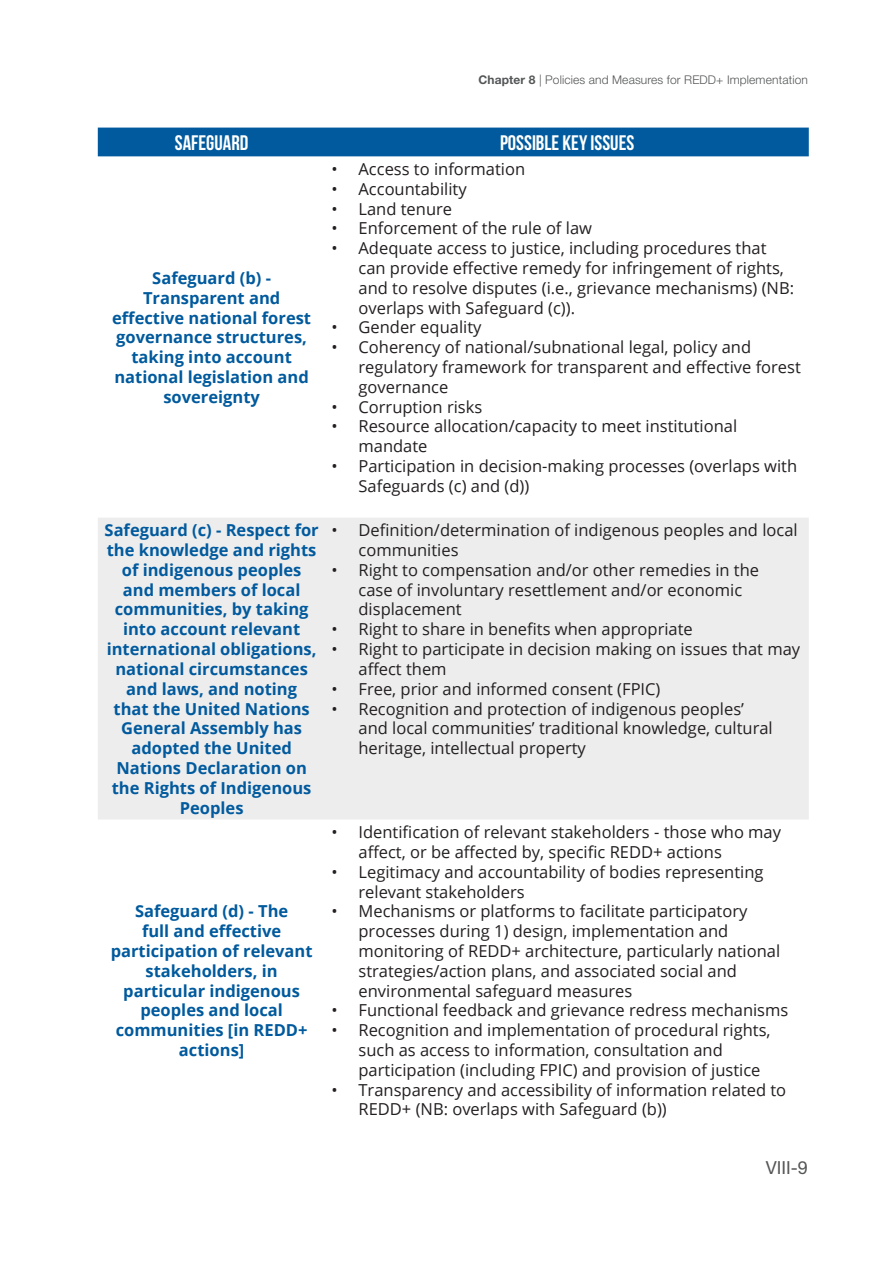
<style>
.page{position:relative;width:893px;height:1263px;background:#fff}
.page>*{position:absolute;margin:0;border:0;box-sizing:border-box;transform-origin:0 0}
.body{font:21px "Bebas Neue";color:#fff}
.t1{font:18px "Helvetica Neue";color:#545557}
.t2{font:16.5px/19.8px "Open Sans";color:#231f20}
.body-2{font:700 16.5px/19.8px "Open Sans";color:#015a9d;text-align:center}
.t3{font:300 12px "Helvetica Neue";letter-spacing:.01em;color:#545557}
.s1{font-weight:700}
</style>
<div class="page">
<div style="left:98px;top:128px;width:711px;height:28px;background:#015a9d"></div>
<div style="left:98px;top:518px;width:711px;height:301px;background:#ededee"></div>
<p class="t3" style="left:478px;top:70px;width:331px"><span class="s1">Chapter 8</span> | Policies and Measures for REDD+ Implementation</p>
<p class="body" style="left:175px;top:132px;width:75px">SAFEGUARD</p>
<p class="body" style="left:500px;top:132px;width:136px">POSSIBLE KEY ISSUES</p>
<p class="body-2" style="left:112px;top:268px;width:200px">Safeguard (b) -<br>Transparent and effective national forest governance structures, taking into account national legislation and sovereignty</p>
<p class="t2" style="left:331px;top:159px;width:195px">• Access to information</p>
<p class="t2" style="left:331px;top:178px;width:137px">• Accountability</p>
<p class="t2" style="left:331px;top:198px;width:122px">• Land tenure</p>
<p class="t2" style="left:331px;top:218px;width:262px">• Enforcement of the rule of law</p>
<p class="t2" style="left:358px;top:238px;width:437px;text-indent:-27px">• Adequate access to justice, including procedures that can provide effective remedy for infringement of rights, and to resolve disputes (i.e., grievance mechanisms) (NB: overlaps with Safeguard (c)).</p>
<p class="t2" style="left:331px;top:317px;width:151px">• Gender equality</p>
<p class="t2" style="left:358px;top:337px;width:444px;text-indent:-27px">• Coherency of national/subnational legal, policy and regulatory framework for transparent and effective forest governance</p>
<p class="t2" style="left:331px;top:396px;width:152px">• Corruption risks</p>
<p class="t2" style="left:358px;top:416px;width:380px;text-indent:-27px">• Resource allocation/capacity to meet institutional mandate</p>
<p class="t2" style="left:358px;top:456px;width:440px;text-indent:-27px">• Participation in decision-making processes (overlaps with<br>Safeguards (c) and (d))</p>
<p class="body-2" style="left:105px;top:520px;width:216px">Safeguard (c) - Respect for the knowledge and rights of indigenous peoples and members of local communities, by taking into account relevant international obligations, national circumstances and laws, and noting<br>that the United Nations<br>General Assembly has adopted the United<br>Nations Declaration on the Rights of Indigenous<br>Peoples</p>
<p class="t2" style="left:358px;top:520px;width:441px;text-indent:-27px">• Definition/determination of indigenous peoples and local communities</p>
<p class="t2" style="left:358px;top:559px;width:402px;text-indent:-27px">• Right to compensation and/or other remedies in the case of involuntary resettlement and/or economic displacement</p>
<p class="t2" style="left:331px;top:619px;width:363px">• Right to share in benefits when appropriate</p>
<p class="t2" style="left:358px;top:639px;width:443px;text-indent:-27px">• Right to participate in decision making on issues that may affect them</p>
<p class="t2" style="left:331px;top:678px;width:330px">• Free, prior and informed consent (FPIC)</p>
<p class="t2" style="left:358px;top:698px;width:416px;text-indent:-27px">• Recognition and protection of indigenous peoples’ and local communities’ traditional knowledge, cultural heritage, intellectual property</p>
<p class="body-2" style="left:111px;top:901px;width:203px">Safeguard (d) - The<br>full and effective participation of relevant stakeholders, in particular indigenous peoples and local communities [in REDD+ actions]</p>
<p class="t2" style="left:358px;top:822px;width:424px;text-indent:-27px">• Identification of relevant stakeholders - those who may affect, or be affected by, specific REDD+ actions</p>
<p class="t2" style="left:358px;top:861px;width:407px;text-indent:-27px">• Legitimacy and accountability of bodies representing relevant stakeholders</p>
<p class="t2" style="left:358px;top:901px;width:423px;text-indent:-27px">• Mechanisms or platforms to facilitate participatory processes during 1) design, implementation and monitoring of REDD+ architecture, particularly national strategies/action plans, and associated social and environmental safeguard measures</p>
<p class="t2" style="left:331px;top:1000px;width:458px">• Functional feedback and grievance redress mechanisms</p>
<p class="t2" style="left:358px;top:1020px;width:414px;text-indent:-27px">• Recognition and implementation of procedural rights, such as access to information, consultation and participation (including FPIC) and provision of justice</p>
<p class="t2" style="left:358px;top:1079px;width:429px;text-indent:-27px">• Transparency and accessibility of information related to<br>REDD+ (NB: overlaps with Safeguard (b))</p>
<p class="t1" style="left:766px;top:1154px;width:43px">VIII-9</p>
</div>
